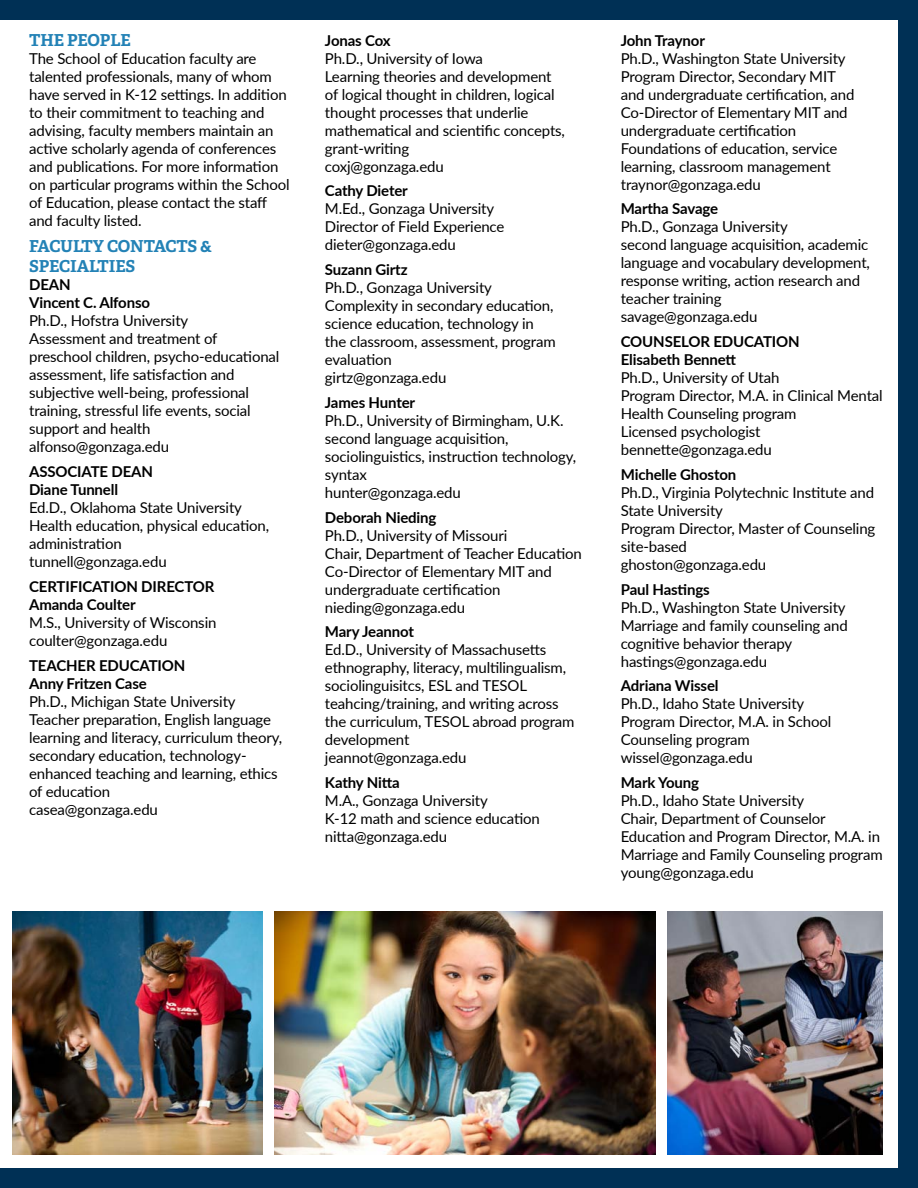
<style>
.page{position:relative;width:918px;height:1188px;background:#003055}
.page>*{position:absolute;margin:0;border:0;box-sizing:border-box;transform-origin:0 0}
.t1{font:700 16.5px/19.8px "Adelle";letter-spacing:-.01em;color:#2382b6}
.t2{font:15px/18px "Lato";letter-spacing:-.01em;color:#000}
.t3{font:700 15px/18px "Lato";letter-spacing:-.01em;color:#000}
</style>
<div class="page">
<div style="left:0;top:20px;width:898px;height:1148px;background:#fff"></div>
<img style="left:12px;top:911px;width:251px;height:244px">
<img style="left:275px;top:911px;width:380px;height:244px">
<img style="left:667px;top:911px;width:216px;height:244px">
<p class="t1" style="left:29px;top:30px;width:103px">THE PEOPLE</p>
<p class="t2" style="left:29px;top:49px;width:262px">The School of Education faculty are talented professionals, many of whom have served in K-12 settings. In addition to their commitment to teaching and advising, faculty members maintain an active scholarly agenda of conferences and publications. For more information on particular programs within the School of Education, please contact the staff and faculty listed.</p>
<p class="t1" style="left:29px;top:237px;width:184px">FACULTY CONTACTS &amp;<br>SPECIALTIES</p>
<p class="t3" style="left:29px;top:275px;width:122px">DEAN<br>Vincent C. Alfonso</p>
<p class="t2" style="left:29px;top:311px;width:252px">Ph.D., Hofstra University<br>Assessment and treatment of preschool children, psycho-educational assessment, life satisfaction and subjective well-being, professional training, stressful life events, social support and health alfonso@gonzaga.edu</p>
<p class="t3" style="left:29px;top:462px;width:125px">ASSOCIATE DEAN<br>Diane Tunnell</p>
<p class="t2" style="left:29px;top:498px;width:242px">Ed.D., Oklahoma State University<br>Health education, physical education, administration<br>tunnell@gonzaga.edu</p>
<p class="t3" style="left:29px;top:577px;width:187px">CERTIFICATION DIRECTOR<br>Amanda Coulter</p>
<p class="t2" style="left:29px;top:613px;width:189px">M.S., University of Wisconsin coulter@gonzaga.edu</p>
<p class="t3" style="left:29px;top:655px;width:158px">TEACHER EDUCATION<br>Anny Fritzen Case</p>
<p class="t2" style="left:29px;top:691px;width:254px">Ph.D., Michigan State University<br>Teacher preparation, English language learning and literacy, curriculum theory, secondary education, technology&shy;enhanced teaching and learning, ethics of education<br>casea@gonzaga.edu</p>
<p class="t3" style="left:325px;top:30px;width:67px">Jonas Cox</p>
<p class="t2" style="left:325px;top:48px;width:242px">Ph.D., University of Iowa<br>Learning theories and development of logical thought in children, logical thought processes that underlie mathematical and scientific concepts, grant-writing<br>coxj@gonzaga.edu</p>
<p class="t3" style="left:325px;top:181px;width:84px">Cathy Dieter</p>
<p class="t2" style="left:325px;top:199px;width:181px">M.Ed., Gonzaga University<br>Director of Field Experience dieter@gonzaga.edu</p>
<p class="t3" style="left:325px;top:260px;width:84px">Suzann Girtz</p>
<p class="t2" style="left:325px;top:278px;width:232px">Ph.D., Gonzaga University<br>Complexity in secondary education, science education, technology in the classroom, assessment, program evaluation<br>girtz@gonzaga.edu</p>
<p class="t3" style="left:325px;top:393px;width:92px">James Hunter</p>
<p class="t2" style="left:325px;top:411px;width:253px">Ph.D., University of Birmingham, U.K. second language acquisition, sociolinguistics, instruction technology, syntax<br>hunter@gonzaga.edu</p>
<p class="t3" style="left:325px;top:507px;width:113px">Deborah Nieding</p>
<p class="t2" style="left:325px;top:525px;width:259px">Ph.D., University of Missouri<br>Chair, Department of Teacher Education<br>Co-Director of Elementary MIT and undergraduate certification nieding@gonzaga.edu</p>
<p class="t3" style="left:325px;top:622px;width:91px">Mary Jeannot</p>
<p class="t2" style="left:325px;top:640px;width:251px">Ed.D., University of Massachusetts ethnography, literacy, multilingualism, sociolinguisitcs, ESL and TESOL teahcing/training, and writing across the curriculum, TESOL abroad program development<br>jeannot@gonzaga.edu</p>
<p class="t3" style="left:325px;top:773px;width:76px">Kathy Nitta</p>
<p class="t2" style="left:325px;top:791px;width:216px">M.A., Gonzaga University<br>K-12 math and science education nitta@gonzaga.edu</p>
<p class="t3" style="left:621px;top:30px;width:86px">John Traynor</p>
<p class="t2" style="left:621px;top:48px;width:235px">Ph.D., Washington State University Program Director, Secondary MIT and undergraduate certification, and Co-Director of Elementary MIT and undergraduate certification Foundations of education, service learning, classroom management traynor@gonzaga.edu</p>
<p class="t3" style="left:621px;top:199px;width:99px">Martha Savage</p>
<p class="t2" style="left:621px;top:217px;width:251px">Ph.D., Gonzaga University<br>second language acquisition, academic language and vocabulary development, response writing, action research and teacher training<br>savage@gonzaga.edu</p>
<p class="t3" style="left:621px;top:332px;width:180px">COUNSELOR EDUCATION<br>Elisabeth Bennett</p>
<p class="t2" style="left:621px;top:368px;width:264px">Ph.D., University of Utah<br>Program Director, M.A. in Clinical Mental<br>Health Counseling program<br>Licensed psychologist bennette@gonzaga.edu</p>
<p class="t3" style="left:621px;top:465px;width:117px">Michelle Ghoston</p>
<p class="t2" style="left:621px;top:483px;width:256px">Ph.D., Virginia Polytechnic Institute and<br>State University<br>Program Director, Master of Counseling site-based<br>ghoston@gonzaga.edu</p>
<p class="t3" style="left:621px;top:579px;width:90px">Paul Hastings</p>
<p class="t2" style="left:621px;top:597px;width:229px">Ph.D., Washington State University<br>Marriage and family counseling and cognitive behavior therapy hastings@gonzaga.edu</p>
<p class="t3" style="left:621px;top:676px;width:99px">Adriana Wissel</p>
<p class="t2" style="left:621px;top:694px;width:212px">Ph.D., Idaho State University<br>Program Director, M.A. in School<br>Counseling program wissel@gonzaga.edu</p>
<p class="t3" style="left:621px;top:773px;width:80px">Mark Young</p>
<p class="t2" style="left:621px;top:791px;width:264px">Ph.D., Idaho State University<br>Chair, Department of Counselor<br>Education and Program Director, M.A. in<br>Marriage and Family Counseling program young@gonzaga.edu</p>
</div>
